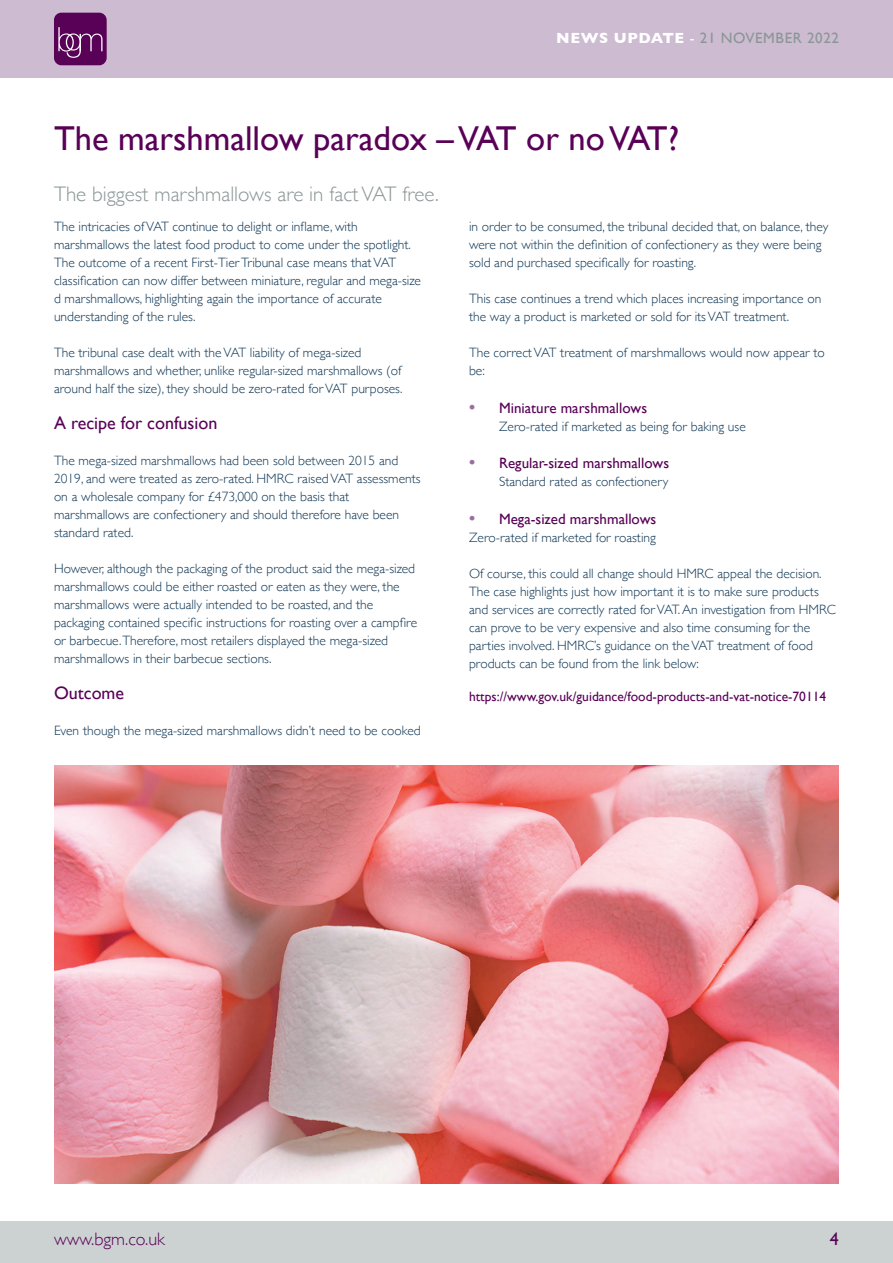
<style>
.page{position:relative;width:893px;height:1263px;background:#fff}
.page>*{position:absolute;margin:0;border:0;box-sizing:border-box;transform-origin:0 0}
.t1{font:34.5px "Gill Sans";color:#590157}
.t2{font:300 21px "Gill Sans";color:#8a9595}
.t3{font:18px "Gill Sans";color:#590157}
.t4{font:300 18px "Gill Sans";color:#590157}
.t5{font:15px "Gill Sans";color:#590157}
.t6{font:15px "Gill Sans";letter-spacing:.04em;color:#8a9595}
.t7{font:300 13.5px/18px "Gill Sans";color:#0d3553}
.t8{font:13.5px "Gill Sans";color:#590157}
.s1{font-weight:700;color:#fff}
.s2{color:#fff}
.s3{font-weight:800;color:#97719c}
</style>
<div class="page">
<div style="left:0;top:0;width:893px;height:78px;background:#ccbbd1"></div>
<div style="left:54px;top:13px;width:53px;height:52px;background:#590157;border-radius:7px"></div>
<svg style="left:58px;top:27px;width:44px;height:31px"></svg>
<div style="left:0;top:1221px;width:893px;height:42px;background:#ccd2d2"></div>
<img style="left:54px;top:765px;width:785px;height:418px">
<p class="t6" style="left:556px;top:29px;width:284px"><span class="s1">NEWS UPDATE</span> <span class="s2">-</span> 21 NOVEMBER 2022</p>
<h1 class="t1" style="left:54px;top:118px;width:627px">The marshmallow paradox – VAT or no VAT?</h1>
<h2 class="t2" style="left:54px;top:177px;width:386px">The biggest marshmallows are in fact VAT free.</h2>
<p class="t7" style="left:54px;top:217px;width:368px">The intricacies of VAT continue to delight or inflame, with marshmallows the latest food product to come under the spotlight.<br>The outcome of a recent First-Tier Tribunal case means that VAT classification can now differ between miniature, regular and mega-size d marshmallows, highlighting again the importance of accurate understanding of the rules.</p>
<p class="t7" style="left:54px;top:343px;width:350px">The tribunal case dealt with the VAT liability of mega-sized marshmallows and whether, unlike regular-sized marshmallows (of around half the size), they should be zero-rated for VAT purposes.</p>
<h3 class="t3" style="left:54px;top:412px;width:165px">A recipe for confusion</h3>
<p class="t7" style="left:54px;top:451px;width:368px">The mega-sized marshmallows had been sold between 2015 and 2019, and were treated as zero-rated. HMRC raised VAT assessments on a wholesale company for £473,000 on the basis that marshmallows are confectionery and should therefore have been standard rated.</p>
<p class="t7" style="left:54px;top:559px;width:365px">However, although the packaging of the product said the mega-sized marshmallows could be either roasted or eaten as they were, the marshmallows were actually intended to be roasted, and the packaging contained specific instructions for roasting over a campfire or barbecue.Therefore, most retailers displayed the mega-sized marshmallows in their barbecue sections.</p>
<h3 class="t3" style="left:54px;top:682px;width:72px">Outcome</h3>
<p class="t7" style="left:54px;top:721px;width:368px">Even though the mega-sized marshmallows didn’t need to be cooked</p>
<p class="t7" style="left:469px;top:217px;width:361px">in order to be consumed, the tribunal decided that, on balance, they were not within the definition of confectionery as they were being sold and purchased specifically for roasting.</p>
<p class="t7" style="left:469px;top:289px;width:354px">This case continues a trend which places increasing importance on the way a product is marketed or sold for its VAT treatment.</p>
<p class="t7" style="left:469px;top:343px;width:357px">The correct VAT treatment of marshmallows would now appear to be:</p>
<p class="t5" style="left:469px;top:399px;width:180px"><span class="s3">•</span> Miniature marshmallows</p>
<p class="t7" style="left:499px;top:417px;width:248px">Zero-rated if marketed as being for baking use</p>
<p class="t5" style="left:469px;top:454px;width:202px"><span class="s3">•</span> Regular-sized marshmallows</p>
<p class="t7" style="left:499px;top:472px;width:171px">Standard rated as confectionery</p>
<p class="t5" style="left:469px;top:510px;width:189px"><span class="s3">•</span> Mega-sized marshmallows</p>
<p class="t7" style="left:469px;top:528px;width:188px">Zero-rated if marketed for roasting</p>
<p class="t7" style="left:469px;top:564px;width:368px">Of course, this could all change should HMRC appeal the decision.<br>The case highlights just how important it is to make sure products and services are correctly rated for VAT. An investigation from HMRC can prove to be very expensive and also time consuming for the parties involved. HMRC’s guidance on the VAT treatment of food products can be found from the link below:</p>
<p class="t8" style="left:469px;top:688px;width:359px">https://www.gov.uk/guidance/food-products-and-vat-notice-70114</p>
<h3 class="t4" style="left:54px;top:1225px;width:112px">www.bgm.co.uk</h3>
<h3 class="t3" style="left:830px;top:1228px;width:10px">4</h3>
</div>
